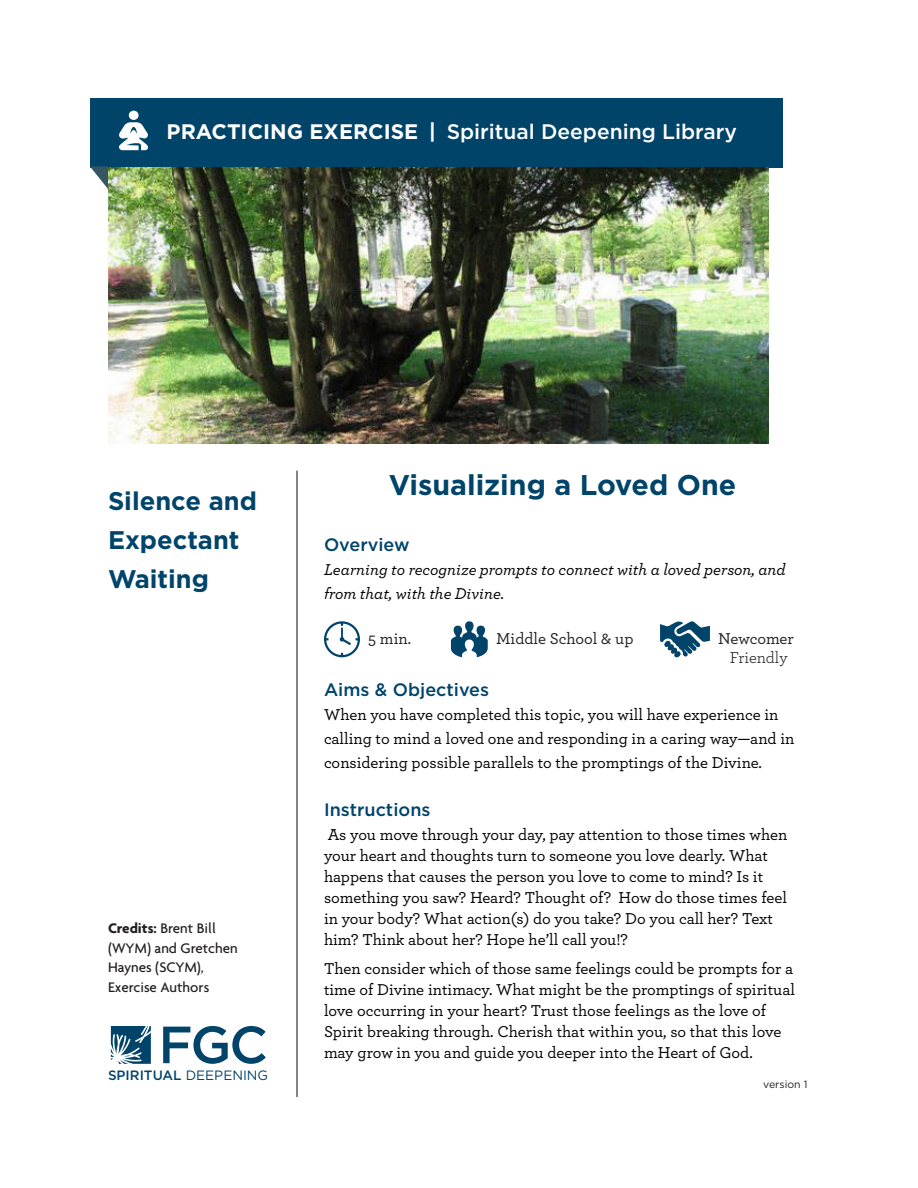
<style>
.page{position:relative;width:918px;height:1188px;background:#fff}
.page>*{position:absolute;margin:0;border:0;box-sizing:border-box;transform-origin:0 0}
.t1{font:700 28.5px "Gotham";color:#00446a}
.t2{font:700 25.5px/39px "Gotham";color:#00446a}
.t3{font:500 21px "Gotham";color:#fff}
.t4{font:500 18px "Gotham";color:#00446a}
.t5{font:500 16.5px/21px "Archer";color:#000}
.t6{font:italic 500 16.5px/24px "Archer";color:#000}
.t7{font:500 16.5px "Archer";color:#231f20}
.t8{font:16.5px "Archer";color:#231f20}
.Attribution{font:500 15px/19.5px "Agenda";color:#231f20}
.Attribution-2{font:500 13.5px "Gotham";color:#00446a}
.t9{font:10.5px "Gotham";color:#231f20}
.s1{font-weight:700}
.s2{font-weight:400}
</style>
<div class="page">
<svg style="left:324px;top:621px;width:36px;height:36px"></svg>
<svg style="left:451px;top:621px;width:37px;height:36px"></svg>
<svg style="left:660px;top:621px;width:50px;height:36px"></svg>
<div style="left:90px;top:98px;width:693px;height:70px;background:#00446a"></div>
<svg style="left:90px;top:166px;width:18px;height:23px"></svg>
<svg style="left:163px;top:1026px;width:103px;height:38px"></svg>
<svg style="left:111px;top:1026px;width:40px;height:38px"></svg>
<hr style="left:296px;top:471px;width:2px;height:626px;background:#595d61">
<div style="left:129px;top:111px;width:10px;height:9px;background:#fff;border-radius:50%"></div>
<svg style="left:119px;top:122px;width:29px;height:28px"></svg>
<img style="left:108px;top:167px;width:660px;height:276px">
<p class="t3" style="left:167px;top:118px;width:572px"><span class="s1">PRACTICING EXERCISE |</span> Spiritual Deepening Library</p>
<p class="t2" style="left:108px;top:481px;width:150px">Silence and<br>Expectant<br>Waiting</p>
<p class="Attribution" style="left:108px;top:918px;width:131px"><span class="s1">Credits:</span> Brent Bill (WYM) and Gretchen<br>Haynes (SCYM),<br>Exercise Authors</p>
<p class="Attribution-2" style="left:108px;top:1066px;width:162px">SPIRITUAL <span class="s2">DEEPENING</span></p>
<h1 class="t1" style="left:389px;top:466px;width:349px">Visualizing a Loved One</h1>
<h1 class="t4" style="left:324px;top:533px;width:87px">Overview</h1>
<h1 class="t6" style="left:324px;top:556px;width:463px">Learning to recognize prompts to connect with a loved person, and from that, with the Divine.</h1>
<h1 class="t7" style="left:368px;top:626px;width:44px">5 min.</h1>
<h1 class="t7" style="left:496px;top:626px;width:139px">Middle School &amp; up</h1>
<h1 class="t7" style="left:718px;top:626px;width:77px">Newcomer</h1>
<h1 class="t4" style="left:324px;top:678px;width:167px">Aims &amp; Objectives</h1>
<h1 class="t5" style="left:324px;top:702px;width:472px;line-height:24px">When you have completed this topic, you will have experience in calling to mind a loved one and responding in a caring way—and in considering possible parallels to the promptings of the Divine.</h1>
<h1 class="t4" style="left:324px;top:798px;width:108px">Instructions</h1>
<h1 class="t5" style="left:324px;top:823px;width:465px">As you move through your day, pay attention to those times when your heart and thoughts turn to someone you love dearly. What happens that causes the person you love to come to mind? Is it something you saw? Heard? Thought of? How do those times feel in your body? What action(s) do you take? Do you call her? Text him? Think about her? Hope he’ll call you!?</h1>
<h1 class="t5" style="left:324px;top:957px;width:472px">Then consider which of those same feelings could be prompts for a time of Divine intimacy. What might be the promptings of spiritual love occurring in your heart? Trust those feelings as the love of Spirit breaking through. Cherish that within you, so that this love may grow in you and guide you deeper into the Heart of God.</h1>
<p class="t8" style="left:730px;top:646px;width:59px">Friendly</p>
<p class="t9" style="left:763px;top:1078px;width:46px">version 1</p>
</div>
